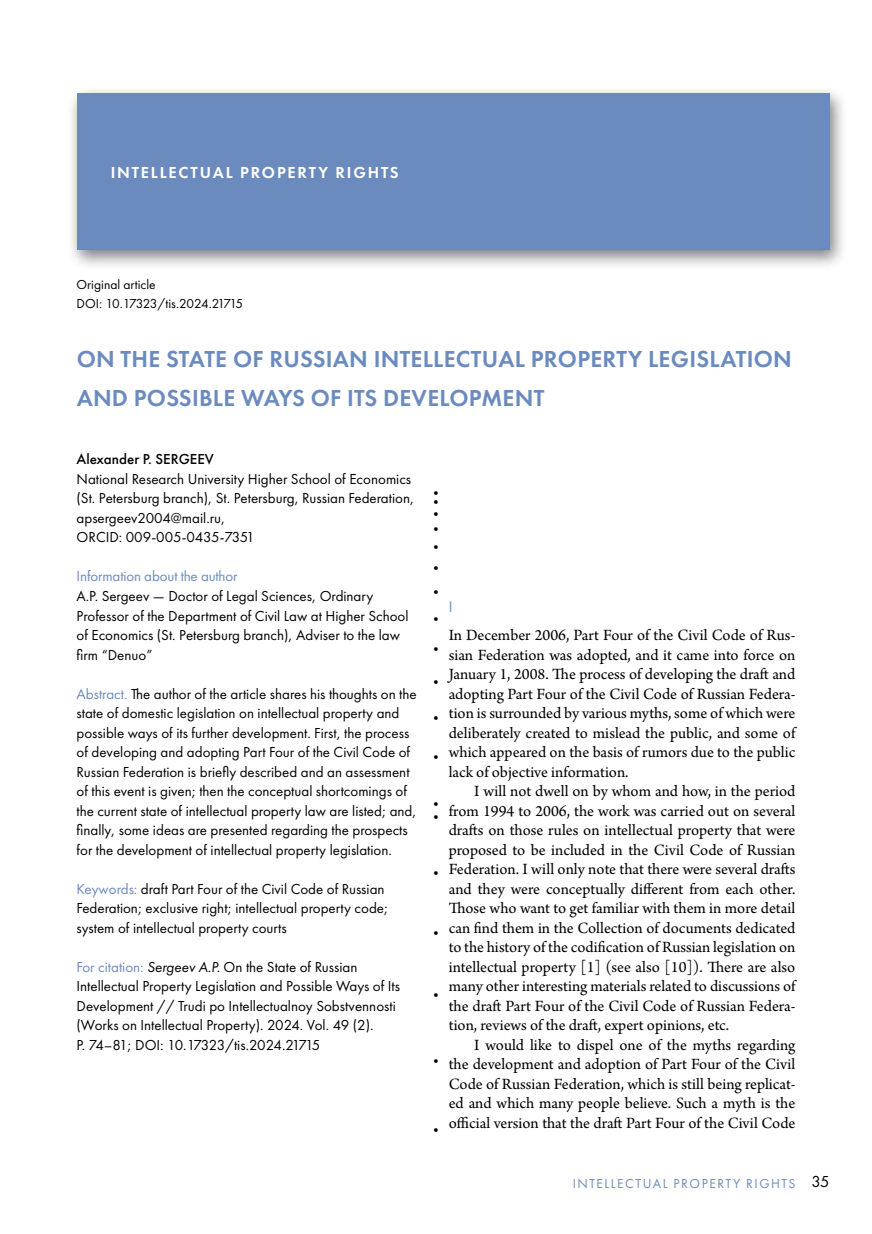
<style>
.page{position:relative;width:872px;height:1234px;background:#fff}
.page>*{position:absolute;margin:0;border:0;box-sizing:border-box;transform-origin:0 0}
.t1{font:600 24px/39px "Futura PT";letter-spacing:.01em;color:#6b8bbf}
.t2{font:16.5px/19.5px "Arno Pro";color:#000;text-align:justify}
.t3{font:600 16.5px "Futura PT";letter-spacing:.11em;color:#fff}
.t4{font:15.75px "Futura PT";color:#6b8bbf}
.t5{font:15px/19.5px "Futura PT";color:#000}
.t6{font:15px "Futura PT";letter-spacing:-.01em;color:#6b8bbf}
.t7{font:500 15px "Futura PT";color:#000}
.t8{font:13.5px/19.5px "Futura PT";color:#000}
.t9{font:13.5px "Futura PT";letter-spacing:.11em;color:#6b8bbf}
.t10{font:13.5px "Arno Pro Caption";color:#000}
.s1{color:#6b8bbf}
.s2{font-style:italic}
.s3{font-size:16.5px;color:#000}
</style>
<div class="page">
<div style="left:66px;top:85px;width:782px;height:185px;background:#000;opacity:.5"></div>
<div style="left:77px;top:94px;width:752px;height:156px;background:#6b8bbf"></div>
<p class="t3" style="left:111px;top:162px;width:289px">INTELLECTUAL PROPERTY RIGHTS</p>
<p class="t8" style="left:77px;top:274px;width:168px">Original article<br>DOI: 10.17323/tis.2024.21715</p>
<h1 class="t1" style="left:77px;top:339px;width:717px">ON THE STATE OF RUSSIAN INTELLECTUAL PROPERTY LEGISLATION<br>AND POSSIBLE WAYS OF ITS DEVELOPMENT</h1>
<p class="t7" style="left:77px;top:450px;width:139px">Alexander P. SERGEEV</p>
<p class="t5" style="left:77px;top:469px;width:339px">National Research University Higher School of Economics (St. Petersburg branch), St. Petersburg, Russian Federation, apsergeev2004@mail.ru,<br>ORCID: 009-005-0435-7351</p>
<p class="t6" style="left:77px;top:567px;width:162px">Information about the author</p>
<p class="t5" style="left:77px;top:586px;width:333px">A.P. Sergeev — Doctor of Legal Sciences, Ordinary Professor of the Department of Civil Law at Higher School of Economics (St. Petersburg branch), Adviser to the law firm “Denuo”</p>
<p class="t5" style="left:77px;top:683px;width:341px"><span class="s1">Abstract.</span> The author of the article shares his thoughts on the state of domestic legislation on intellectual property and possible ways of its further development. First, the process of developing and adopting Part Four of the Civil Code of Russian Federation is briefly described and an assessment of this event is given; then the conceptual shortcomings of the current state of intellectual property law are listed; and, finally, some ideas are presented regarding the prospects for the development of intellectual property legislation.</p>
<p class="t5" style="left:77px;top:878px;width:313px"><span class="s1">Keywords:</span> draft Part Four of the Civil Code of Russian<br>Federation; exclusive right; intellectual property code; system of intellectual property courts</p>
<p class="t5" style="left:77px;top:956px;width:325px"><span class="s1">For citation:</span> <span class="s2">Sergeev A.P.</span> On the State of Russian Intellectual Property Legislation and Possible Ways of Its Development // Trudi po Intellectualnoy Sobstvennosti (Works on Intellectual Property). 2024. Vol. 49 (2).<br>P. 74–81; DOI: 10.17323/tis.2024.21715</p>
<p class="t10" style="left:445px;top:490px;width:83px;rotate:90deg">• • • • • •</p>
<p class="t10" style="left:445px;top:589px;width:35px;rotate:90deg">• •</p>
<p class="t10" style="left:445px;top:646px;width:40px;rotate:90deg">• •</p>
<p class="t10" style="left:445px;top:714px;width:8px;rotate:90deg">•</p>
<p class="t10" style="left:445px;top:753px;width:8px;rotate:90deg">•</p>
<p class="t10" style="left:445px;top:801px;width:20px;rotate:90deg">• •</p>
<p class="t10" style="left:445px;top:870px;width:8px;rotate:90deg">•</p>
<p class="t10" style="left:445px;top:929px;width:8px;rotate:90deg">•</p>
<p class="t10" style="left:445px;top:992px;width:8px;rotate:90deg">•</p>
<p class="t10" style="left:445px;top:1057px;width:8px;rotate:90deg">•</p>
<p class="t10" style="left:445px;top:1126px;width:8px;rotate:90deg">•</p>
<p class="t4" style="left:449px;top:597px;width:5px">I</p>
<p class="t2" style="left:449px;top:626px;width:348px">In December 2006, Part Four of the Civil Code of Rus&shy;sian Federation was adopted, and it came into force on January 1, 2008. The process of developing the draft and adopting Part Four of the Civil Code of Russian Federa&shy;tion is surrounded by various myths, some of which were deliberately created to mislead the public, and some of which appeared on the basis of rumors due to the public lack of objective information.</p>
<p class="t2" style="left:449px;top:782px;width:348px;text-indent:26px">I will not dwell on by whom and how, in the period from 1994 to 2006, the work was carried out on several drafts on those rules on intellectual property that were proposed to be included in the Civil Code of Russian Federation. I will only note that there were several drafts and they were conceptually different from each other.<br>Those who want to get familiar with them in more detail can find them in the Collection of documents dedicated to the history of the codification of Russian legislation on intellectual property [1] (see also [10]). There are also many other interesting materials related to discussions of the draft Part Four of the Civil Code of Russian Federa&shy;tion, reviews of the draft, expert opinions, etc.</p>
<p class="t2" style="left:449px;top:1035px;width:348px;text-indent:26px">I would like to dispel one of the myths regarding the development and adoption of Part Four of the Civil Code of Russian Federation, which is still being replicat&shy;ed and which many people believe. Such a myth is the official version that the draft Part Four of the Civil Code</p>
<p class="t9" style="left:572px;top:1174px;width:258px">INTELLECTUAL PROPERTY RIGHTS <span class="s3">35</span></p>
</div>
